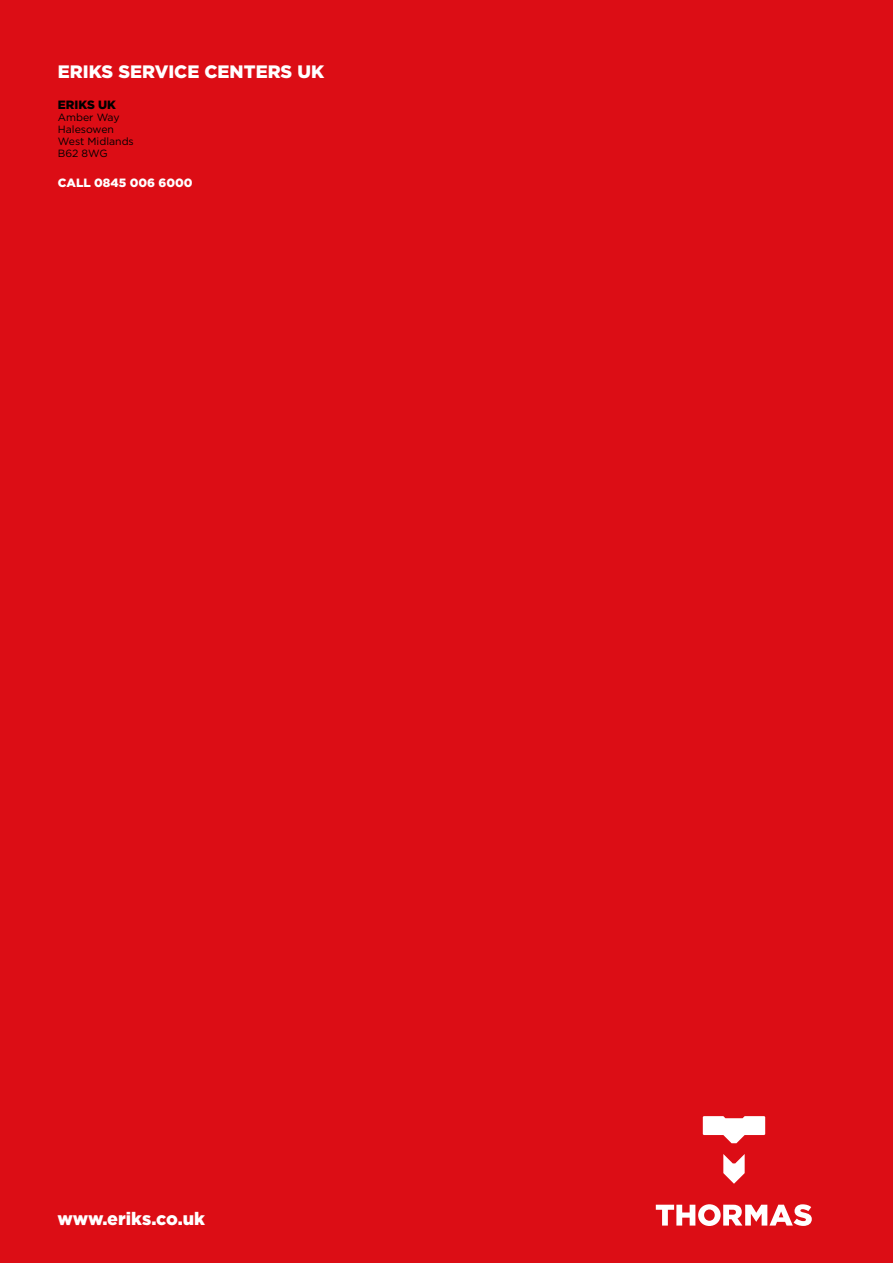
<style>
.page{position:relative;width:893px;height:1263px;background:#dc0d15}
.page>*{position:absolute;margin:0;border:0;box-sizing:border-box;transform-origin:0 0}
.t1{font:900 18px "Gotham";color:#fff}
.t2{font:900 12px "Gotham";color:#fff}
.t3{font:900 12px "Gotham";color:#000}
.t4{font:10.5px/12px "Gotham";color:#000}
</style>
<div class="page">
<svg style="left:703px;top:1116px;width:62px;height:27px"></svg>
<svg style="left:723px;top:1154px;width:22px;height:30px"></svg>
<svg style="left:656px;top:1204px;width:156px;height:21px"></svg>
<p class="t1" style="left:58px;top:59px;width:268px">ERIKS SERVICE CENTERS UK</p>
<p class="t3" style="left:58px;top:96px;width:60px">ERIKS UK</p>
<p class="t4" style="left:58px;top:111px;width:78px">Amber Way<br>Halesowen<br>West Midlands<br>B62 8WG</p>
<p class="t2" style="left:58px;top:174px;width:136px">CALL 0845 006 6000</p>
<p class="t1" style="left:57px;top:1206px;width:149px">www.eriks.co.uk</p>
</div>
